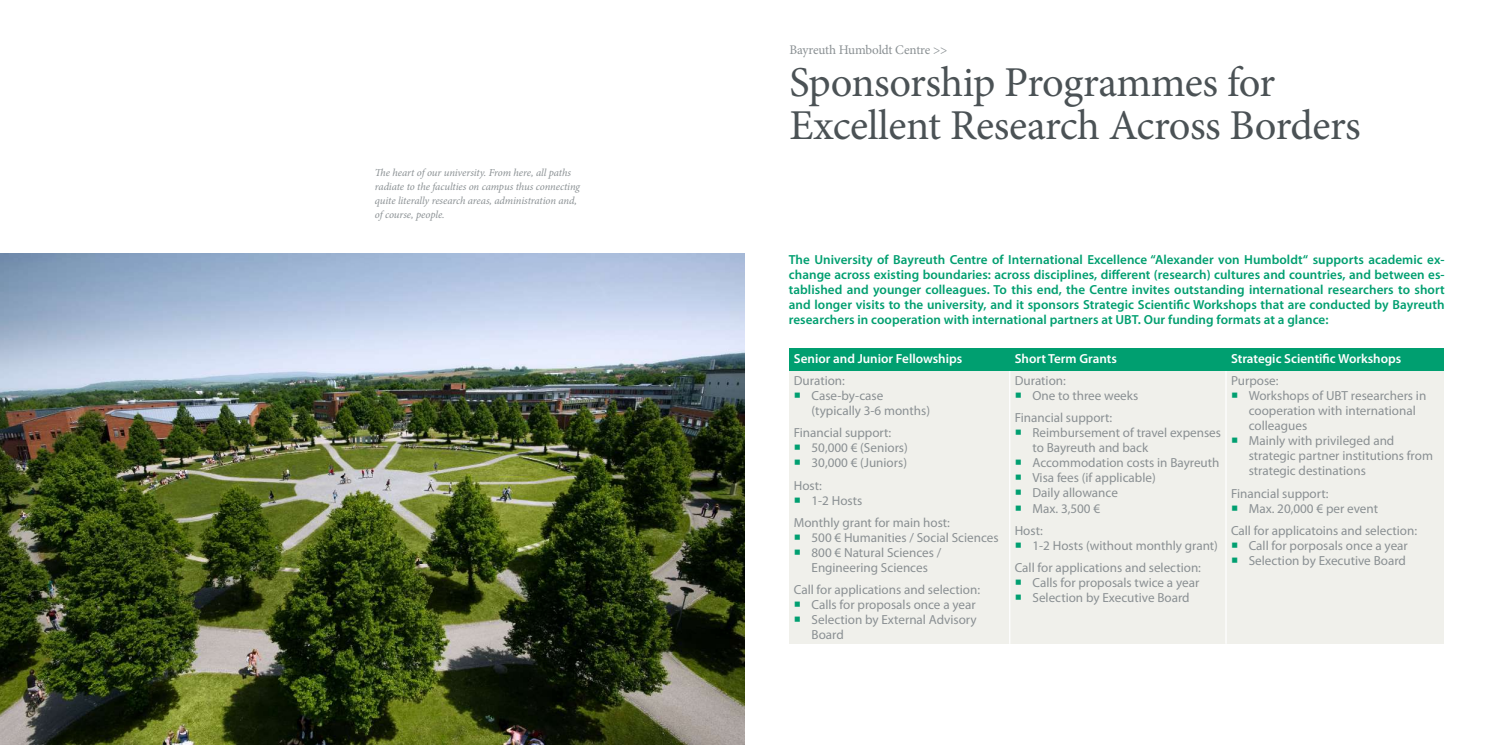
<style>
.page{position:relative;width:1489px;height:745px;background:#fff}
.page>*{position:absolute;margin:0;border:0;box-sizing:border-box;transform-origin:0 0}
.t1{font:42.5px/42.5px "Minion Pro";letter-spacing:-.015em;color:#4b5255}
.t2{font:13.12px/15px "Myriad Pro";color:#8a9093}
.t3{font:600 13.12px/15px "Myriad Pro";letter-spacing:.005em;color:#009f70;text-align:justify}
.t4{font:600 13.12px "Myriad Pro";color:#fff}
.t5{font:13.12px "Minion Pro";letter-spacing:-.01em;color:#8a9093}
.t6{font:italic 10.62px/13.8px "Minion Pro";letter-spacing:-.01em;color:#8a9093}
</style>
<div class="page">
<div style="left:788px;top:371px;width:221px;height:272px;background:#f0f0eb"></div>
<div style="left:1009px;top:371px;width:216px;height:272px;background:#f0f0eb"></div>
<div style="left:1225px;top:371px;width:218px;height:272px;background:#f0f0eb"></div>
<hr style="left:1225px;top:371px;width:1px;height:272px;background:#fff">
<hr style="left:1009px;top:371px;width:1px;height:272px;background:#fff">
<img style="left:0;top:253px;width:744px;height:491px">
<div style="left:788px;top:348px;width:221px;height:23px;background:#009f70"></div>
<div style="left:1009px;top:348px;width:216px;height:23px;background:#009f70"></div>
<div style="left:1225px;top:348px;width:218px;height:23px;background:#009f70"></div>
<p class="t6" style="left:375px;top:166px;width:207px">Te heart of our university. From here, all paths radiate to the faculties on campus thus connecting quite literally research areas, administration and, of course, people.</p>
<p class="t5" style="left:789px;top:41px;width:160px">Bayreuth Humboldt Centre &gt;&gt;</p>
<h1 class="t1" style="left:789px;top:62px;width:573px">Sponsorship Programmes for<br>Excellent Research Across Borders</h1>
<p class="t3" style="left:788px;top:251px;width:657px">The University of Bayreuth Centre of International Excellence “Alexander von Humboldt“ supports academic ex&shy;change across existing boundaries: across disciplines, diferent (research) cultures and countries, and between es&shy;tablished and younger colleagues. To this end, the Centre invites outstanding international researchers to short and longer visits to the university, and it sponsors Strategic Scientifc Workshops that are conducted by Bayreuth researchers in cooperation with international partners at UBT. Our funding formats at a glance:</p>
<p class="t4" style="left:793px;top:350px;width:170px">Senior and Junior Fellowships</p>
<p class="t2" style="left:811px;top:373px;width:120px;text-indent:-18px">Duration:<br>Case-by-case (typically 3-6 months)</p>
<p class="t2" style="left:811px;top:425px;width:98px;text-indent:-18px">Financial support:<br>50,000 € (Seniors)<br>30,000 € (Juniors)</p>
<p class="t2" style="left:811px;top:477px;width:52px;text-indent:-18px">Host:<br>1-2 Hosts</p>
<p class="t2" style="left:811px;top:514px;width:189px;text-indent:-18px">Monthly grant for main host:<br>500 € Humanities / Social Sciences<br>800 € Natural Sciences /<br>Engineering Sciences</p>
<p class="t2" style="left:811px;top:581px;width:170px;text-indent:-18px">Call for applications and selection:<br>Calls for proposals once a year<br>Selection by External Advisory<br>Board</p>
<p class="t4" style="left:1230px;top:350px;width:172px">Strategic Scientifc Workshops</p>
<p class="t2" style="left:1248px;top:373px;width:186px;text-indent:-18px">Purpose:<br>Workshops of UBT researchers in cooperation with international colleagues<br>Mainly with privileged and strategic partner institutions from strategic destinations</p>
<p class="t2" style="left:1248px;top:485px;width:131px;text-indent:-18px">Financial support:<br>Max. 20,000 € per event</p>
<p class="t2" style="left:1248px;top:522px;width:170px;text-indent:-18px">Call for applicatoins and selection:<br>Call for porposals once a year<br>Selection by Executive Board</p>
<p class="t4" style="left:1014px;top:350px;width:104px">Short Term Grants</p>
<p class="t2" style="left:1032px;top:373px;width:107px;text-indent:-18px">Duration:<br>One to three weeks</p>
<p class="t2" style="left:1032px;top:410px;width:190px;text-indent:-18px">Financial support:<br>Reimbursement of travel expenses to Bayreuth and back<br>Accommodation costs in Bayreuth<br>Visa fees (if applicable)<br>Daily allowance<br>Max. 3,500 €</p>
<p class="t2" style="left:1032px;top:522px;width:187px;text-indent:-18px">Host:<br>1-2 Hosts (without monthly grant)</p>
<p class="t2" style="left:1032px;top:559px;width:170px;text-indent:-18px">Call for applications and selection:<br>Calls for proposals twice a year<br>Selection by Executive Board</p>
</div>
